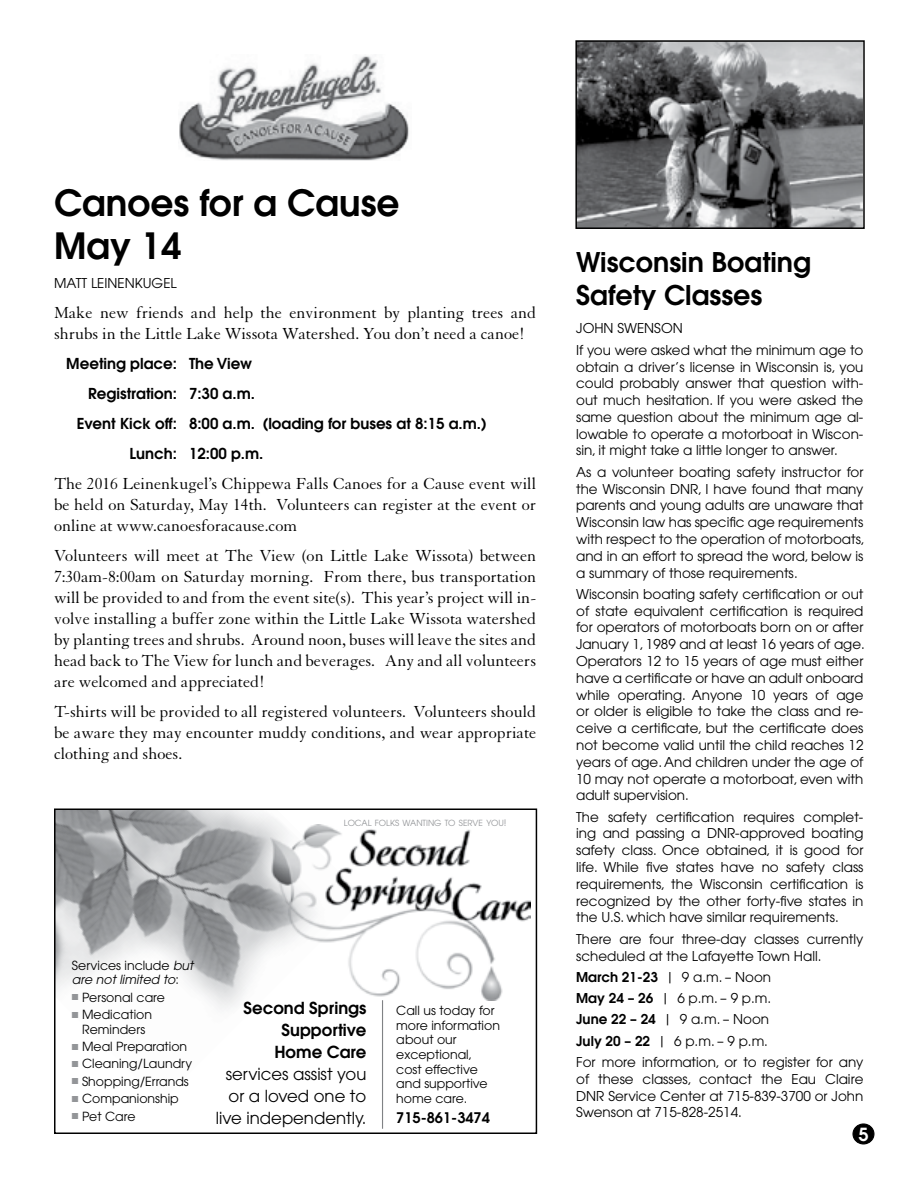
<style>
.page{position:relative;width:918px;height:1188px;background:#fff}
.page>*{position:absolute;margin:0;border:0;box-sizing:border-box;transform-origin:0 0}
.t1{font:600 36px/43.2px "Avant Garde";color:#000}
.t2{font:600 27px/32.4px "Avant Garde";color:#000}
.t3{font:600 18px "Avant Garde";color:#fff}
.t4{font:17.4px/21px "Granjon";color:#000;text-align:justify}
.t5{font:16.5px/21.9px "Avant Garde";color:#000;text-align:right}
.t6{font:600 16.5px/21.9px "Avant Garde";color:#000;text-align:right}
.t7{font:600 15px "Avant Garde";color:#000}
.t8{font:600 14.55px "Avant Garde";color:#000}
.t9{font:13.5px/16.8px "Avant Garde";color:#000;text-align:justify}
.t10{font:12.45px/14.5px "Avant Garde";color:#000}
.t11{font:italic 12.45px/14.5px "Avant Garde";color:#000}
.t12{font:8.4px "Avant Garde";color:#939598}
.s1{font-size:9px}
.s2{font-style:normal}
.s3{color:#939598}
.s4{font-weight:600}
</style>
<div class="page">
<div style="left:853px;top:1124px;width:21px;height:20px;background:#000;border-radius:50%"></div>
<div style="left:852px;top:1123px;width:23px;height:21px;border:1px solid #000;border-radius:50%"></div>
<img style="left:179px;top:56px;width:230px;height:104px">
<img style="left:57px;top:811px;width:223px;height:198px">
<div style="left:54px;top:808px;width:483px;height:326px;border:2px solid #000"></div>
<img style="left:271px;top:824px;width:259px;height:176px">
<hr style="left:382px;top:1000px;width:1px;height:129px;background:#808285">
<img style="left:578px;top:43px;width:284px;height:183px">
<div style="left:575px;top:40px;width:290px;height:189px;border:2px solid #000"></div>
<h1 class="t1" style="left:54px;top:180px;width:347px">Canoes for a Cause<br>May 14</h1>
<p class="t9" style="left:54px;top:274px;width:124px">MATT LEINENKUGEL</p>
<p class="t4" style="left:54px;top:302px;width:484px">Make new friends and help the environment by planting trees and shrubs in the Little Lake Wissota Watershed. You don’t need a canoe!</p>
<p class="t7" style="left:66px;top:353px;width:187px">Meeting place: The View</p>
<p class="t7" style="left:88px;top:383px;width:168px">Registration: 7:30 a.m.</p>
<p class="t7" style="left:77px;top:413px;width:412px">Event Kick off: 8:00 a.m. (loading for buses at 8:15 a.m.)</p>
<p class="t7" style="left:130px;top:443px;width:135px">Lunch: 12:00 p.m.</p>
<p class="t4" style="left:54px;top:473px;width:484px">The 2016 Leinenkugel’s Chippewa Falls Canoes for a Cause event will be held on Saturday, May 14th. Volunteers can register at the event or online at www.canoesforacause.com</p>
<p class="t4" style="left:54px;top:545px;width:484px">Volunteers will meet at The View (on Little Lake Wissota) between 7:30am-8:00am on Saturday morning. From there, bus transportation will be provided to and from the event site(s). This year’s project will in&shy;volve installing a buffer zone within the Little Lake Wissota watershed by planting trees and shrubs. Around noon, buses will leave the sites and head back to The View for lunch and beverages. Any and all volunteers are welcomed and appreciated!</p>
<p class="t4" style="left:54px;top:701px;width:484px">T-shirts will be provided to all registered volunteers. Volunteers should be aware they may encounter muddy conditions, and wear appropriate clothing and shoes.</p>
<p class="t12" style="left:344px;top:818px;width:164px">LOCAL FOLKS WANTING TO SERVE YOU<span class="s1">!</span></p>
<p class="t11" style="left:72px;top:958px;width:123px"><span class="s2">Services include</span> but are not limited to<span class="s2">:</span></p>
<p class="t10" style="left:72px;top:990px;width:95px"><span class="s3">■</span> Personal care</p>
<p class="t10" style="left:72px;top:1007px;width:82px;text-align:center"><span class="s3">■</span> Medication<br>Reminders</p>
<p class="t10" style="left:72px;top:1039px;width:117px"><span class="s3">■</span> Meal Preparation</p>
<p class="t10" style="left:72px;top:1057px;width:122px"><span class="s3">■</span> Cleaning/Laundry</p>
<p class="t10" style="left:72px;top:1074px;width:118px"><span class="s3">■</span> Shopping/Errands</p>
<p class="t10" style="left:72px;top:1092px;width:108px"><span class="s3">■</span> Companionship</p>
<p class="t10" style="left:72px;top:1109px;width:65px"><span class="s3">■</span> Pet Care</p>
<p class="t6" style="left:244px;top:997px;width:124px">Second Springs<br>Supportive<br>Home Care</p>
<p class="t5" style="left:216px;top:1063px;width:152px">services assist you or a loved one to live independently.</p>
<p class="t10" style="left:396px;top:1003px;width:105px">Call us today for more information about our exceptional, cost effective and supportive home care.</p>
<p class="t8" style="left:396px;top:1108px;width:95px">715-861-3474</p>
<h2 class="t2" style="left:576px;top:246px;width:236px">Wisconsin Boating<br>Safety Classes</h2>
<p class="t9" style="left:576px;top:318px;width:289px;line-height:21.3px">JOHN SWENSON<br>If you were asked what the minimum age to</p>
<p class="t9" style="left:576px;top:358px;width:289px">obtain a driver’s license in Wisconsin is, you could probably answer that question with&shy;out much hesitation. If you were asked the same question about the minimum age al&shy;lowable to operate a motorboat in Wiscon&shy;sin, it might take a little longer to answer.</p>
<p class="t9" style="left:576px;top:463px;width:290px">As a volunteer boating safety instructor for the Wisconsin DNR, I have found that many parents and young adults are unaware that Wisconsin law has specific age requirements with respect to the operation of motorboats, and in an effort to spread the word, below is a summary of those requirements.</p>
<p class="t9" style="left:576px;top:586px;width:290px">Wisconsin boating safety certification or out of state equivalent certification is required for operators of motorboats born on or after January 1, 1989 and at least 16 years of age.<br>Operators 12 to 15 years of age must either have a certificate or have an adult onboard while operating. Anyone 10 years of age or older is eligible to take the class and re&shy;ceive a certificate, but the certificate does not become valid until the child reaches 12 years of age. And children under the age of 10 may not operate a motorboat, even with adult supervision.</p>
<p class="t9" style="left:576px;top:808px;width:289px">The safety certification requires complet&shy;ing and passing a DNR-approved boating safety class. Once obtained, it is good for life. While five states have no safety class requirements, the Wisconsin certification is recognized by the other forty-five states in the U.S. which have similar requirements.</p>
<p class="t9" style="left:576px;top:930px;width:289px">There are four three-day classes currently scheduled at the Lafayette Town Hall.</p>
<p class="t9" style="left:576px;top:966px;width:289px;line-height:21.3px;text-align:left"><span class="s4">March 21-23</span> | 9 a.m. – Noon<br><span class="s4">May 24 – 26</span> | 6 p.m. – 9 p.m.<br><span class="s4">June 22 – 24</span> | 9 a.m. – Noon<br><span class="s4">July 20 – 22</span> | 6 p.m. – 9 p.m.<br>For more information, or to register for any</p>
<p class="t9" style="left:576px;top:1071px;width:289px">of these classes, contact the Eau Claire DNR Service Center at 715-839-3700 or John Swenson at 715-828-2514.</p>
<h3 class="t3" style="left:859px;top:1123px;width:12px">5</h3>
</div>
